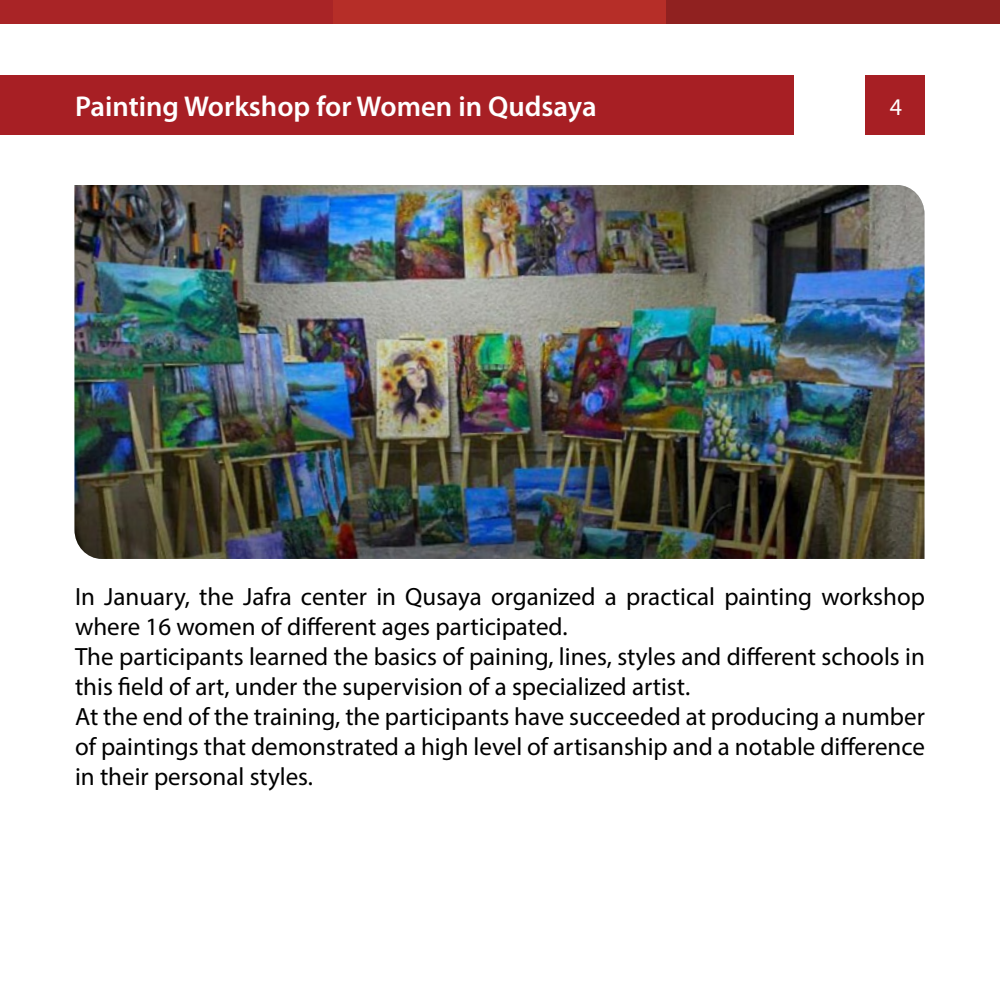
<style>
.page{position:relative;width:1000px;height:1000px;background:#fff}
.page>*{position:absolute;margin:0;border:0;box-sizing:border-box;transform-origin:0 0}
.t1{font:600 28.75px "Myriad Pro";color:#fff}
.t2{font:25px/30px "Myriad Pro";color:#000}
.t3{font:24px "Myriad Pro";color:#fff}
</style>
<div class="page">
<div style="left:0;top:75px;width:794px;height:60px;background:#a71f24"></div>
<div style="left:865px;top:75px;width:60px;height:60px;background:#a71f24"></div>
<div style="left:0;top:0;width:333px;height:24px;background:#a92426"></div>
<div style="left:333px;top:0;width:334px;height:24px;background:#b62e28"></div>
<div style="left:667px;top:0;width:333px;height:24px;background:#902120"></div>
<img style="left:74px;top:185px;width:850px;height:374px">
<p class="t1" style="left:75px;top:88px;width:523px">Painting Workshop for Women in Qudsaya</p>
<p class="t3" style="left:890px;top:92px;width:14px">4</p>
<p class="t2" style="left:75px;top:581px;width:852px">In January, the Jafra center in Qusaya organized a practical painting workshop where 16 women of different ages participated.<br>The participants learned the basics of paining, lines, styles and different schools in this field of art, under the supervision of a specialized artist.<br>At the end of the training, the participants have succeeded at producing a number of paintings that demonstrated a high level of artisanship and a notable difference in their personal styles.</p>
</div>
